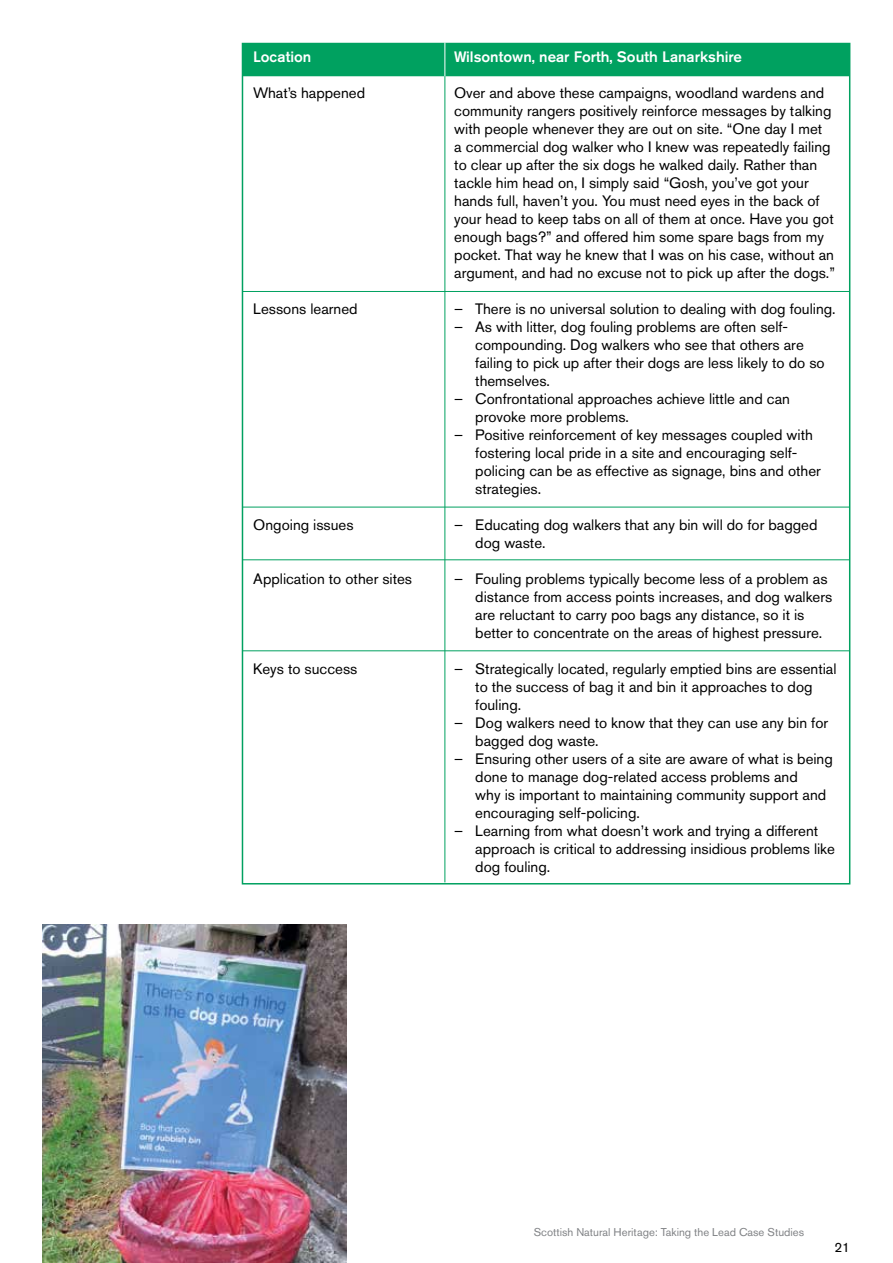
<style>
.page{position:relative;width:893px;height:1263px;background:#fff}
.page>*{position:absolute;margin:0;border:0;box-sizing:border-box;transform-origin:0 0}
.t1{font:15px/18px "Akzidenz Grotesk BE";color:#000}
.t2{font:500 15px "Akzidenz Grotesk BE";color:#fff}
.t3{font:13.5px "Akzidenz Grotesk BE";color:#000}
.t4{font:11.25px "Akzidenz Grotesk BE";color:#808285}
</style>
<div class="page">
<div style="left:242px;top:44px;width:608px;height:32px;background:#00a160"></div>
<hr style="left:242px;top:291px;width:608px;height:1px;background:#00a160">
<hr style="left:242px;top:507px;width:608px;height:1px;background:#00a160">
<hr style="left:242px;top:559px;width:608px;height:1px;background:#00a160">
<hr style="left:242px;top:650px;width:608px;height:1px;background:#00a160">
<hr style="left:445px;top:76px;width:1px;height:806px;background:#00a160">
<hr style="left:445px;top:43px;width:1px;height:33px;background:#fff">
<img style="left:43px;top:924px;width:303px;height:339px">
<p class="t2" style="left:253px;top:47px;width:60px">Location</p>
<p class="t1" style="left:253px;top:83px;width:113px">What’s happened</p>
<p class="t1" style="left:253px;top:299px;width:106px">Lessons learned</p>
<p class="t1" style="left:253px;top:515px;width:102px">Ongoing issues</p>
<p class="t1" style="left:253px;top:569px;width:160px">Application to other sites</p>
<p class="t1" style="left:253px;top:659px;width:106px">Keys to success</p>
<p class="t2" style="left:454px;top:47px;width:289px">Wilsontown, near Forth, South Lanarkshire</p>
<p class="t1" style="left:454px;top:83px;width:382px">Over and above these campaigns, woodland wardens and community rangers positively reinforce messages by talking with people whenever they are out on site. “One day I met<br>a commercial dog walker who I knew was repeatedly failing to clear up after the six dogs he walked daily. Rather than tackle him head on, I simply said “Gosh, you’ve got your hands full, haven’t you. You must need eyes in the back of your head to keep tabs on all of them at once. Have you got enough bags?” and offered him some spare bags from my pocket. That way he knew that I was on his case, without an argument, and had no excuse not to pick up after the dogs.”</p>
<p class="t1" style="left:454px;top:299px;width:383px">– There is no universal solution to dealing with dog fouling.</p>
<p class="t1" style="left:475px;top:317px;width:351px;text-indent:-21px">– As with litter, dog fouling problems are often self&shy;compounding. Dog walkers who see that others are failing to pick up after their dogs are less likely to do so themselves.</p>
<p class="t1" style="left:475px;top:389px;width:316px;text-indent:-21px">– Confrontational approaches achieve little and can provoke more problems.</p>
<p class="t1" style="left:475px;top:425px;width:347px;text-indent:-21px">– Positive reinforcement of key messages coupled with fostering local pride in a site and encouraging self&shy;policing can be as effective as signage, bins and other strategies.</p>
<p class="t1" style="left:475px;top:515px;width:344px;text-indent:-21px">– Educating dog walkers that any bin will do for bagged dog waste.</p>
<p class="t1" style="left:475px;top:569px;width:358px;text-indent:-21px">– Fouling problems typically become less of a problem as distance from access points increases, and dog walkers are reluctant to carry poo bags any distance, so it is better to concentrate on the areas of highest pressure.</p>
<p class="t1" style="left:475px;top:659px;width:363px;text-indent:-21px">– Strategically located, regularly emptied bins are essential to the success of bag it and bin it approaches to dog fouling.</p>
<p class="t1" style="left:475px;top:713px;width:354px;text-indent:-21px">– Dog walkers need to know that they can use any bin for bagged dog waste.</p>
<p class="t1" style="left:475px;top:749px;width:359px;text-indent:-21px">– Ensuring other users of a site are aware of what is being done to manage dog-related access problems and<br>why is important to maintaining community support and encouraging self-policing.</p>
<p class="t1" style="left:475px;top:821px;width:361px;text-indent:-21px">– Learning from what doesn’t work and trying a different approach is critical to addressing insidious problems like dog fouling.</p>
<p class="t4" style="left:534px;top:1225px;width:272px">Scottish Natural Heritage: Taking the Lead Case Studies</p>
<p class="t3" style="left:834px;top:1239px;width:17px">21</p>
</div>
